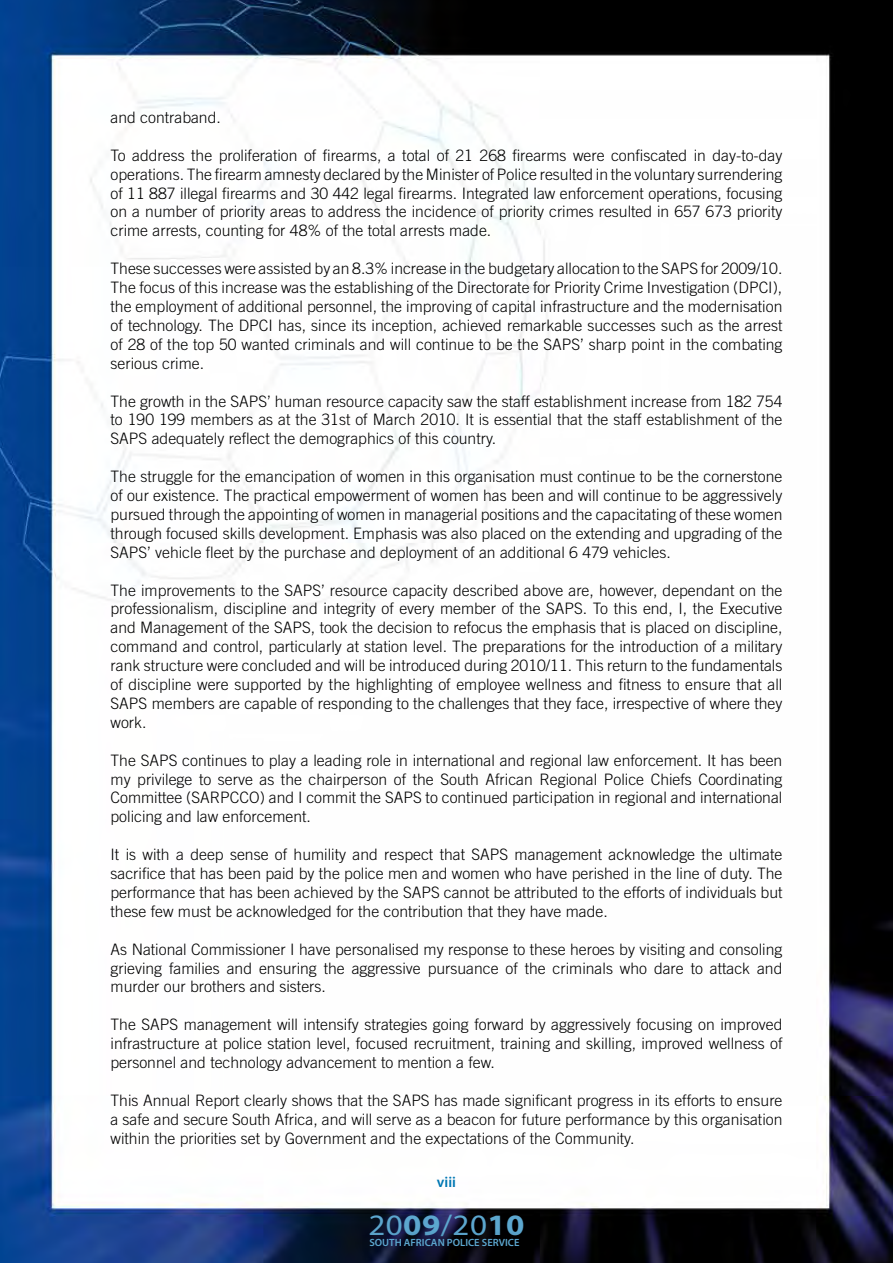
<style>
.page{position:relative;width:893px;height:1263px;background:#fff}
.page>*{position:absolute;margin:0;border:0;box-sizing:border-box;transform-origin:0 0}
.t1{font:29.7px "Myriad Pro";color:#5ca7cf;scale:1.11 1}
.t2{font:300 15.75px/18.9px "Trade Gothic";color:#000;text-align:justify}
.t3{font:600 15px "Myriad Pro";color:#0077b3}
.t4{font:600 10.5px "Myriad Pro";color:#5ca7cf}
.s1{font-weight:700}
</style>
<div class="page">
<img style="left:0;top:0;width:893px;height:1263px">
<div style="left:358px;top:1227px;width:175px;height:35px;background:#000;opacity:.85"></div>
<p class="t2" style="left:111px;top:108px;width:112px">and contraband.</p>
<p class="t2" style="left:111px;top:146px;width:673px">To address the proliferation of firearms, a total of 21 268 firearms were confiscated in day-to-day operations. The firearm amnesty declared by the Minister of Police resulted in the voluntary surrendering of 11 887 illegal firearms and 30 442 legal firearms. Integrated law enforcement operations, focusing on a number of priority areas to address the incidence of priority crimes resulted in 657 673 priority crime arrests, counting for 48% of the total arrests made.</p>
<p class="t2" style="left:111px;top:259px;width:673px">These successes were assisted by an 8.3% increase in the budgetary allocation to the SAPS for 2009/10.<br>The focus of this increase was the establishing of the Directorate for Priority Crime Investigation (DPCI), the employment of additional personnel, the improving of capital infrastructure and the modernisation of technology. The DPCI has, since its inception, achieved remarkable successes such as the arrest of 28 of the top 50 wanted criminals and will continue to be the SAPS’ sharp point in the combating serious crime.</p>
<p class="t2" style="left:111px;top:391px;width:673px">The growth in the SAPS’ human resource capacity saw the staff establishment increase from 182 754 to 190 199 members as at the 31st of March 2010. It is essential that the staff establishment of the SAPS adequately reflect the demographics of this country.</p>
<p class="t2" style="left:111px;top:467px;width:673px">The struggle for the emancipation of women in this organisation must continue to be the cornerstone of our existence. The practical empowerment of women has been and will continue to be aggressively pursued through the appointing of women in managerial positions and the capacitating of these women through focused skills development. Emphasis was also placed on the extending and upgrading of the SAPS’ vehicle fleet by the purchase and deployment of an additional 6 479 vehicles.</p>
<p class="t2" style="left:111px;top:580px;width:673px">The improvements to the SAPS’ resource capacity described above are, however, dependant on the professionalism, discipline and integrity of every member of the SAPS. To this end, I, the Executive and Management of the SAPS, took the decision to refocus the emphasis that is placed on discipline, command and control, particularly at station level. The preparations for the introduction of a military rank structure were concluded and will be introduced during 2010/11. This return to the fundamentals of discipline were supported by the highlighting of employee wellness and fitness to ensure that all SAPS members are capable of responding to the challenges that they face, irrespective of where they work.</p>
<p class="t2" style="left:111px;top:750px;width:673px">The SAPS continues to play a leading role in international and regional law enforcement. It has been my privilege to serve as the chairperson of the South African Regional Police Chiefs Coordinating Committee (SARPCCO) and I commit the SAPS to continued participation in regional and international policing and law enforcement.</p>
<p class="t2" style="left:111px;top:845px;width:673px">It is with a deep sense of humility and respect that SAPS management acknowledge the ultimate sacrifice that has been paid by the police men and women who have perished in the line of duty. The performance that has been achieved by the SAPS cannot be attributed to the efforts of individuals but these few must be acknowledged for the contribution that they have made.</p>
<p class="t2" style="left:111px;top:939px;width:673px">As National Commissioner I have personalised my response to these heroes by visiting and consoling grieving families and ensuring the aggressive pursuance of the criminals who dare to attack and murder our brothers and sisters.</p>
<p class="t2" style="left:111px;top:1015px;width:673px">The SAPS management will intensify strategies going forward by aggressively focusing on improved infrastructure at police station level, focused recruitment, training and skilling, improved wellness of personnel and technology advancement to mention a few.</p>
<p class="t2" style="left:111px;top:1091px;width:673px">This Annual Report clearly shows that the SAPS has made significant progress in its efforts to ensure a safe and secure South Africa, and will serve as a beacon for future performance by this organisation within the priorities set by Government and the expectations of the Community.</p>
<p class="t3" style="left:437px;top:1173px;width:21px">viii</p>
<h1 class="t1" style="left:368px;top:1207px;width:142px">20<span class="s1">09</span>/20<span class="s1">10</span></h1>
<p class="t4" style="left:369px;top:1236px;width:152px">SOUTH AFRICAN POLICE SERVICE</p>
</div>
